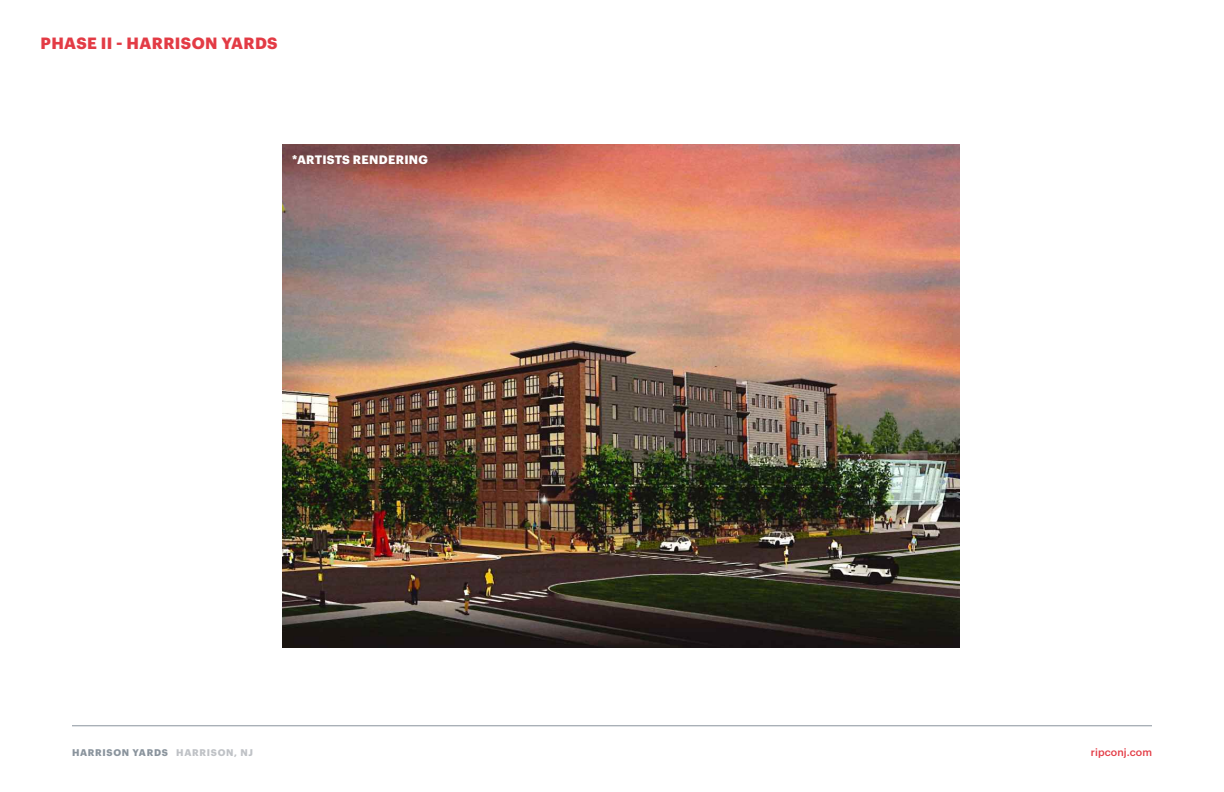
<style>
.page{position:relative;width:1224px;height:792px;background:#fff}
.page>*{position:absolute;margin:0;border:0;box-sizing:border-box;transform-origin:0 0}
.t1{font:700 16px "Graphik";letter-spacing:.025em;color:#e33b45}
.t2{font:700 12px "Graphik";letter-spacing:.025em;color:#fff}
.t3{font:500 10.5px "Graphik";letter-spacing:.01em;color:#e33b45}
.t4{font:700 9.5px "Graphik";letter-spacing:.075em;color:#8a949d}
.s1{color:#bfc2c6}
</style>
<div class="page">
<img style="left:282px;top:145px;width:678px;height:502px">
<hr style="left:72px;top:726px;width:1080px;height:1px;background:#8a949d">
<h1 class="t1" style="left:41px;top:31px;width:239px">PHASE II - HARRISON YARDS</h1>
<p class="t2" style="left:292px;top:150px;width:137px">*ARTISTS RENDERING</p>
<p class="t4" style="left:72px;top:745px;width:182px">HARRISON YARDS <span class="s1">HARRISON, NJ</span></p>
<p class="t3" style="left:1091px;top:744px;width:63px">ripconj.com</p>
</div>
